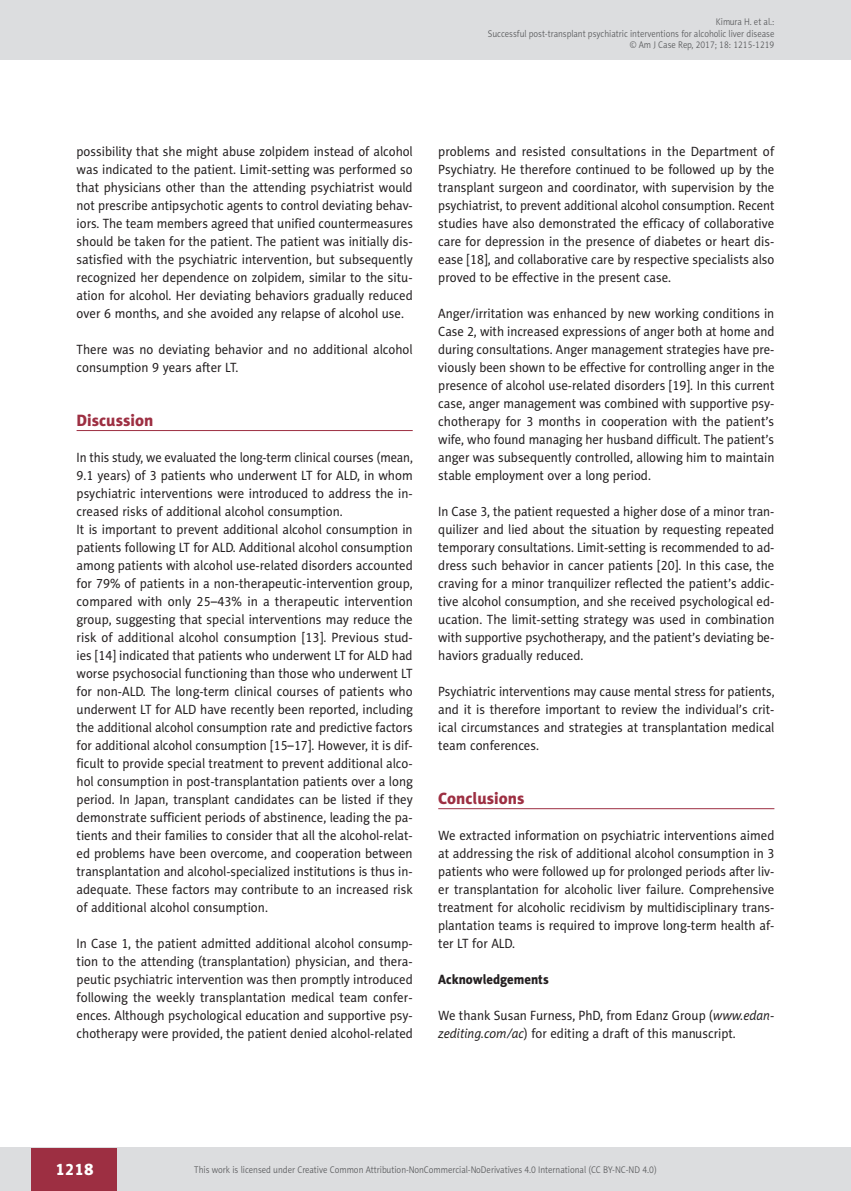
<style>
.page{position:relative;width:851px;height:1191px;background:#fff}
.page>*{position:absolute;margin:0;border:0;box-sizing:border-box;transform-origin:0 0}
.AJCR_Headline_1{font:16.5px "Naomi Sans EFN Heavy";color:#9d2f42}
.t1{font:16.5px "Naomi Sans EFN Heavy";color:#fff}
.AJCR_Body{font:13.5px/18px "Naomi Sans EFN";color:#231f20;text-align:justify;scale:.95 1}
.AJCR_Body_no_before{font:13.5px/18px "Naomi Sans EFN";color:#231f20;text-align:justify;scale:.95 1}
.AJCR_Body-2{font:13.5px/18px "Naomi Sans EFN";color:#231f20;text-align:justify;scale:.94 1}
.AJCR_Body-3{font:13.5px/18px "Naomi Sans EFN";color:#231f20;text-align:justify;scale:.96 1}
.AJCR_Body-4{font:13.5px/18px "Naomi Sans EFN";color:#231f20;text-align:justify;scale:.93 1}
.AJCR_Headline_2{font:13.5px "Naomi Sans EFN Heavy";color:#231f20;scale:.95 1}
.t2{font:9.75px/11.2px "Naomi Sans EFN Light";color:#57585a;text-align:right;scale:.9 1}
.s1{font-style:italic}
</style>
<div class="page">
<hr style="left:77px;top:430px;width:335px;height:1px;background:#9d2f42">
<hr style="left:438px;top:808px;width:336px;height:1px;background:#9d2f42">
<div style="left:0;top:1148px;width:850px;height:43px;background:#dcdddf"></div>
<div style="left:32px;top:1147px;width:85px;height:43px;background:#9d2f42"></div>
<div style="left:0;top:0;width:850px;height:60px;background:#dcdddf"></div>
<hr style="left:850px;top:0;width:1px;height:60px;background:#dcdddf">
<p class="t2" style="left:487px;top:16px;width:320px">Kimura H. et al.:<br>Successful post-transplant psychiatric interventions for alcoholic liver disease © Am J Case Rep, 2017; 18: 1215-1219</p>
<p class="AJCR_Body" style="left:77px;top:142px;width:355px">possibility that she might abuse zolpidem instead of alcohol was indicated to the patient. Limit-setting was performed so that physicians other than the attending psychiatrist would not prescribe antipsychotic agents to control deviating behav&shy;iors. The team members agreed that unified countermeasures should be taken for the patient. The patient was initially dis&shy;satisfied with the psychiatric intervention, but subsequently recognized her dependence on zolpidem, similar to the situ&shy;ation for alcohol. Her deviating behaviors gradually reduced over 6 months, and she avoided any relapse of alcohol use.</p>
<p class="AJCR_Body" style="left:77px;top:340px;width:355px">There was no deviating behavior and no additional alcohol consumption 9 years after LT.</p>
<p class="AJCR_Headline_1" style="left:77px;top:410px;width:78px">Discussion</p>
<p class="AJCR_Body-4" style="left:77px;top:448px;width:363px">In this study, we evaluated the long-term clinical courses (mean, 9.1 years) of 3 patients who underwent LT for ALD, in whom psychiatric interventions were introduced to address the in&shy;creased risks of additional alcohol consumption.</p>
<p class="AJCR_Body_no_before" style="left:77px;top:520px;width:355px">It is important to prevent additional alcohol consumption in patients following LT for ALD. Additional alcohol consumption among patients with alcohol use-related disorders accounted for 79% of patients in a non-therapeutic-intervention group, compared with only 25–43% in a therapeutic intervention group, suggesting that special interventions may reduce the risk of additional alcohol consumption [13]. Previous stud&shy;ies [14] indicated that patients who underwent LT for ALD had worse psychosocial functioning than those who underwent LT for non-ALD. The long-term clinical courses of patients who underwent LT for ALD have recently been reported, including the additional alcohol consumption rate and predictive factors for additional alcohol consumption [15–17]. However, it is dif&shy;ficult to provide special treatment to prevent additional alco&shy;hol consumption in post-transplantation patients over a long period. In Japan, transplant candidates can be listed if they demonstrate sufficient periods of abstinence, leading the pa&shy;tients and their families to consider that all the alcohol-relat&shy;ed problems have been overcome, and cooperation between transplantation and alcohol-specialized institutions is thus in&shy;adequate. These factors may contribute to an increased risk of additional alcohol consumption.</p>
<p class="AJCR_Body" style="left:77px;top:934px;width:355px">In Case 1, the patient admitted additional alcohol consump&shy;tion to the attending (transplantation) physician, and thera&shy;peutic psychiatric intervention was then promptly introduced following the weekly transplantation medical team confer&shy;ences. Although psychological education and supportive psy&shy;chotherapy were provided, the patient denied alcohol-related</p>
<p class="AJCR_Body-3" style="left:438px;top:142px;width:351px">problems and resisted consultations in the Department of Psychiatry. He therefore continued to be followed up by the transplant surgeon and coordinator, with supervision by the psychiatrist, to prevent additional alcohol consumption. Recent studies have also demonstrated the efficacy of collaborative care for depression in the presence of diabetes or heart dis&shy;ease [18], and collaborative care by respective specialists also proved to be effective in the present case.</p>
<p class="AJCR_Body" style="left:438px;top:304px;width:355px">Anger/irritation was enhanced by new working conditions in Case 2, with increased expressions of anger both at home and during consultations. Anger management strategies have pre&shy;viously been shown to be effective for controlling anger in the presence of alcohol use-related disorders [19]. In this current case, anger management was combined with supportive psy&shy;chotherapy for 3 months in cooperation with the patient’s wife, who found managing her husband difficult. The patient’s anger was subsequently controlled, allowing him to maintain stable employment over a long period.</p>
<p class="AJCR_Body-2" style="left:438px;top:502px;width:359px">In Case 3, the patient requested a higher dose of a minor tran&shy;quilizer and lied about the situation by requesting repeated temporary consultations. Limit-setting is recommended to ad&shy;dress such behavior in cancer patients [20]. In this case, the craving for a minor tranquilizer reflected the patient’s addic&shy;tive alcohol consumption, and she received psychological ed&shy;ucation. The limit-setting strategy was used in combination with supportive psychotherapy, and the patient’s deviating be&shy;haviors gradually reduced.</p>
<p class="AJCR_Body-2" style="left:438px;top:682px;width:359px">Psychiatric interventions may cause mental stress for patients, and it is therefore important to review the individual’s crit&shy;ical circumstances and strategies at transplantation medical team conferences.</p>
<p class="AJCR_Headline_1" style="left:438px;top:788px;width:88px">Conclusions</p>
<p class="AJCR_Body" style="left:438px;top:826px;width:355px">We extracted information on psychiatric interventions aimed at addressing the risk of additional alcohol consumption in 3 patients who were followed up for prolonged periods after liv&shy;er transplantation for alcoholic liver failure. Comprehensive treatment for alcoholic recidivism by multidisciplinary trans&shy;plantation teams is required to improve long-term health af&shy;ter LT for ALD.</p>
<p class="AJCR_Headline_2" style="left:438px;top:971px;width:118px">Acknowledgements</p>
<p class="AJCR_Body" style="left:438px;top:1006px;width:355px">We thank Susan Furness, PhD, from Edanz Group (<span class="s1">www.edan&shy;zediting.com/ac</span>) for editing a draft of this manuscript.</p>
<p class="t1" style="left:55px;top:1159px;width:40px">1218</p>
<p class="t2" style="left:194px;top:1164px;width:515px">This work is licensed under Creative Common Attribution-NonCommercial-NoDerivatives 4.0 International (CC BY-NC-ND 4.0)</p>
</div>
